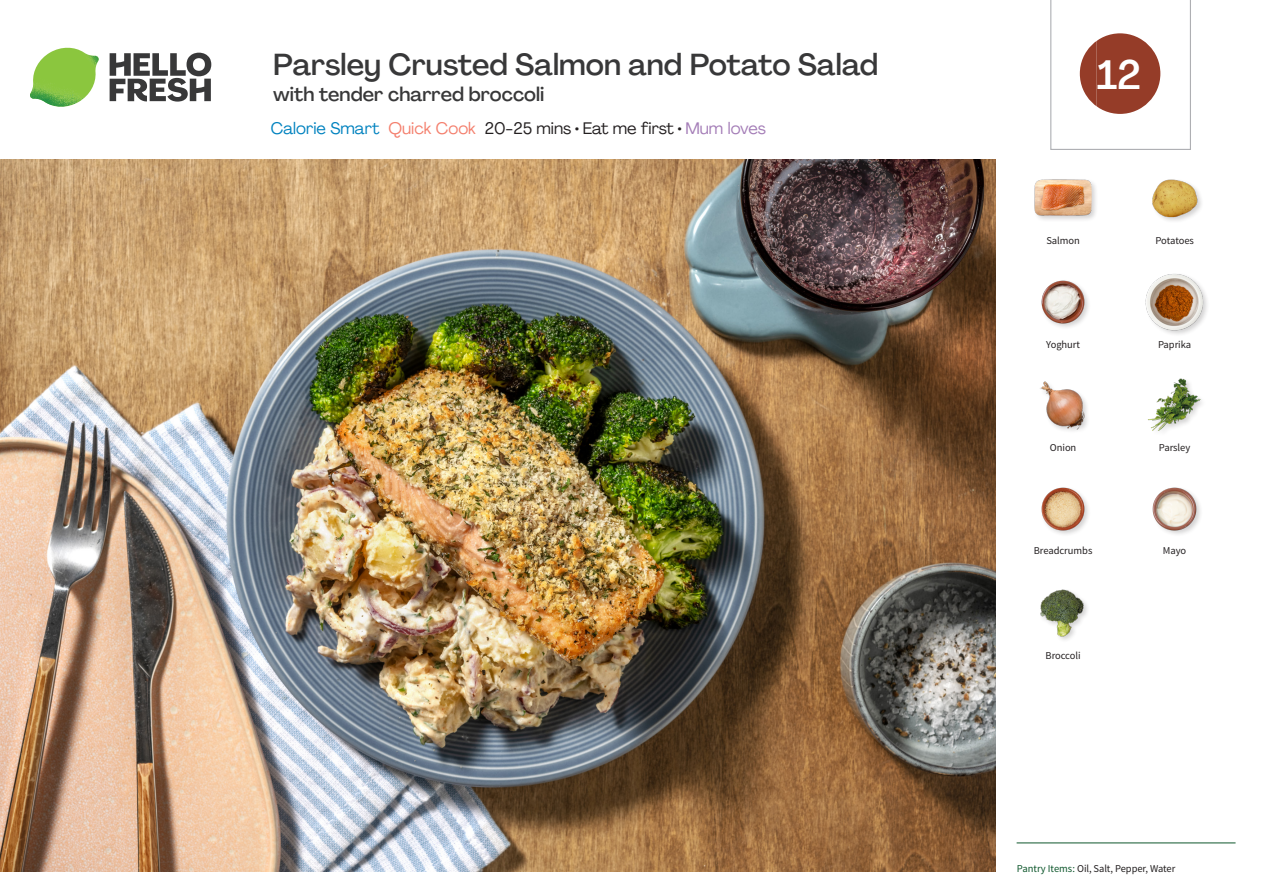
<style>
.page{position:relative;width:1263px;height:893px;background:#fff}
.page>*{position:absolute;margin:0;border:0;box-sizing:border-box;transform-origin:0 0}
._24_Recipe_Nr_Bag{font:500 40.5px "Agrandir";color:#fff}
._15_Titel_UK{font:500 30px "Agrandir";color:#383839}
._15_Titel_UK-2{font:500 19.5px "Agrandir";color:#383839}
._02_Box_Type{font:16.5px "Agrandir";color:#231f20}
._18_FRONT_ingredient{font:10.5px "Source Sans Pro";letter-spacing:-.005em;color:#231f20}
.t1{font:10.5px "Source Sans Variable";letter-spacing:-.005em;color:#231f20}
.s1{color:#0082bf}
.s2{color:#f4806e}
.s3{color:#a47db7}
.s4{font-family:"Source Sans Pro";color:#0e572c}
</style>
<div class="page">
<svg style="left:110px;top:53px;width:101px;height:49px"></svg>
<img style="left:30px;top:48px;width:69px;height:59px">
<img style="left:0;top:159px;width:995px;height:713px">
<hr style="left:1016px;top:843px;width:219px;height:1px;background:#0e572c">
<div style="left:1033px;top:178px;width:66px;height:45px;background:#231f20;opacity:.2"></div>
<img style="left:1034px;top:178px;width:58px;height:45px">
<img style="left:1152px;top:179px;width:50px;height:42px">
<div style="left:1145px;top:272px;width:64px;height:66px;background:#231f20;opacity:.2"></div>
<img style="left:1146px;top:273px;width:57px;height:58px">
<img style="left:1041px;top:280px;width:48px;height:47px">
<img style="left:1148px;top:378px;width:54px;height:53px">
<img style="left:1040px;top:381px;width:48px;height:50px">
<img style="left:1152px;top:487px;width:49px;height:47px">
<img style="left:1041px;top:487px;width:48px;height:47px">
<img style="left:1040px;top:589px;width:47px;height:51px">
<svg style="left:1050px;top:0;width:141px;height:150px"></svg>
<p class="_15_Titel_UK" style="left:273px;top:46px;width:606px">Parsley Crusted Salmon and Potato Salad</p>
<p class="_15_Titel_UK-2" style="left:273px;top:82px;width:272px">with tender charred broccoli</p>
<p class="_02_Box_Type" style="left:271px;top:118px;width:497px"><span class="s1">Calorie Smart</span> <span class="s2">Quick Cook</span> 20-25 mins • Eat me first • <span class="s3">Mum loves</span></p>
<p class="_24_Recipe_Nr_Bag" style="left:1097px;top:50px;width:46px">12</p>
<p class="_18_FRONT_ingredient" style="left:1046px;top:234px;width:35px">Salmon</p>
<p class="_18_FRONT_ingredient" style="left:1155px;top:234px;width:40px">Potatoes</p>
<p class="_18_FRONT_ingredient" style="left:1046px;top:338px;width:35px">Yoghurt</p>
<p class="_18_FRONT_ingredient" style="left:1158px;top:338px;width:35px">Paprika</p>
<p class="_18_FRONT_ingredient" style="left:1050px;top:441px;width:28px">Onion</p>
<p class="_18_FRONT_ingredient" style="left:1159px;top:441px;width:33px">Parsley</p>
<p class="_18_FRONT_ingredient" style="left:1034px;top:544px;width:60px">Breadcrumbs</p>
<p class="_18_FRONT_ingredient" style="left:1163px;top:544px;width:25px">Mayo</p>
<p class="_18_FRONT_ingredient" style="left:1045px;top:649px;width:37px">Broccoli</p>
<p class="t1" style="left:1017px;top:862px;width:160px"><span class="s4">Pantry Items:</span> Oil, Salt, Pepper, Water</p>
</div>
